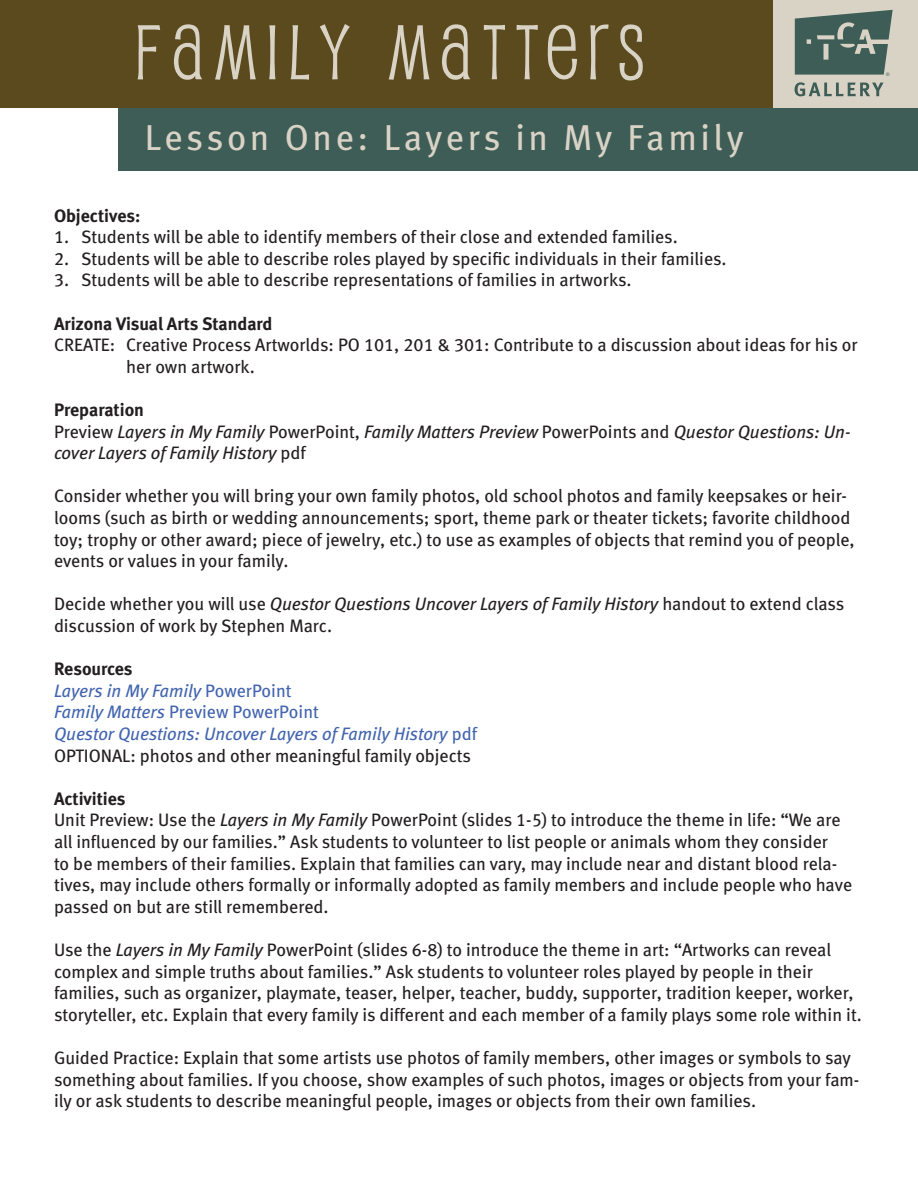
<style>
.page{position:relative;width:918px;height:1188px;background:#fff}
.page>*{position:absolute;margin:0;border:0;box-sizing:border-box;transform-origin:0 0}
.t1{font:75px "Pupcat";letter-spacing:.13em;color:#d9d3c6}
.t2{font:36px "Meta Book LF";letter-spacing:.1em;color:#d9d3c6}
.t3{font:18px/21.6px "Meta Book LF";color:#231f20}
.t4{font:italic 18px/21.6px "Meta Book LF";color:#4365af}
.t5{font:italic 18px/21.6px "Meta Book LF";color:#231f20}
.t6{font:700 18px "Meta";color:#231f20}
.t7{font:4.8px "Meta Normal";color:#3e5d57}
.s1{font-style:normal}
.s2{font-style:italic}
.s3{font-style:normal;color:#231f20}
</style>
<div class="page">
<div style="left:118px;top:106px;width:800px;height:65px;background:#3e5d57"></div>
<div style="left:0;top:0;width:779px;height:107px;background:#5b4a1e"></div>
<div style="left:774px;top:0;width:144px;height:107px;background:#d9d3c6"></div>
<svg style="left:795px;top:10px;width:98px;height:65px"></svg>
<svg style="left:795px;top:82px;width:89px;height:14px"></svg>
<h1 class="t1" style="left:135px;top:6px;width:511px">FAMILY MATTERS</h1>
<h2 class="t2" style="left:145px;top:114px;width:600px">Lesson One: Layers in My Family</h2>
<p class="t6" style="left:54px;top:204px;width:88px">Objectives:</p>
<p class="t3" style="left:54px;top:226px;width:625px">1. Students will be able to identify members of their close and extended families.</p>
<p class="t3" style="left:54px;top:247px;width:674px">2. Students will be able to describe roles played by specific individuals in their families.</p>
<p class="t3" style="left:54px;top:269px;width:579px">3. Students will be able to describe representations of families in artworks.</p>
<p class="t6" style="left:54px;top:312px;width:220px">Arizona Visual Arts Standard</p>
<p class="t3" style="left:126px;top:334px;width:733px;text-indent:-72px">CREATE: Creative Process Artworlds: PO 101, 201 &amp; 301: Contribute to a discussion about ideas for his or her own artwork.</p>
<p class="t6" style="left:54px;top:398px;width:92px">Preparation</p>
<p class="t5" style="left:54px;top:420px;width:798px"><span class="s1">Preview</span> Layers in My Family <span class="s1">PowerPoint,</span> Family Matters Preview <span class="s1">PowerPoints and</span> Questor Questions: Un&shy;cover Layers of Family History <span class="s1">pdf</span></p>
<p class="t3" style="left:54px;top:485px;width:802px">Consider whether you will bring your own family photos, old school photos and family keepsakes or heir&shy;looms (such as birth or wedding announcements; sport, theme park or theater tickets; favorite childhood toy; trophy or other award; piece of jewelry, etc.) to use as examples of objects that remind you of people, events or values in your family.</p>
<p class="t3" style="left:54px;top:593px;width:792px">Decide whether you will use <span class="s2">Questor Questions Uncover Layers of Family History</span> handout to extend class discussion of work by Stephen Marc.</p>
<p class="t6" style="left:54px;top:657px;width:80px">Resources</p>
<p class="t4" style="left:54px;top:679px;width:425px">Layers in My Family <span class="s1">PowerPoint<br></span>Family Matters <span class="s1">Preview PowerPoint<br></span>Questor Questions: Uncover Layers of Family History <span class="s1">pdf </span><span class="s3">OPTIONAL: photos and other meaningful family objects</span></p>
<p class="t6" style="left:54px;top:787px;width:73px">Activities</p>
<p class="t3" style="left:54px;top:809px;width:800px">Unit Preview: Use the <span class="s2">Layers in My Family</span> PowerPoint (slides 1-5) to introduce the theme in life: “We are all influenced by our families.” Ask students to volunteer to list people or animals whom they consider<br>to be members of their families. Explain that families can vary, may include near and distant blood rela&shy;tives, may include others formally or informally adopted as family members and include people who have passed on but are still remembered.</p>
<p class="t3" style="left:54px;top:938px;width:809px">Use the <span class="s2">Layers in My Family</span> PowerPoint (slides 6-8) to introduce the theme in art: “Artworks can reveal complex and simple truths about families.” Ask students to volunteer roles played by people in their families, such as organizer, playmate, teaser, helper, teacher, buddy, supporter, tradition keeper, worker, storyteller, etc. Explain that every family is different and each member of a family plays some role within it.</p>
<p class="t3" style="left:54px;top:1046px;width:807px">Guided Practice: Explain that some artists use photos of family members, other images or symbols to say something about families. If you choose, show examples of such photos, images or objects from your fam&shy;ily or ask students to describe meaningful people, images or objects from their own families.</p>
<p class="t7" style="left:886px;top:71px;width:6px">®</p>
</div>
